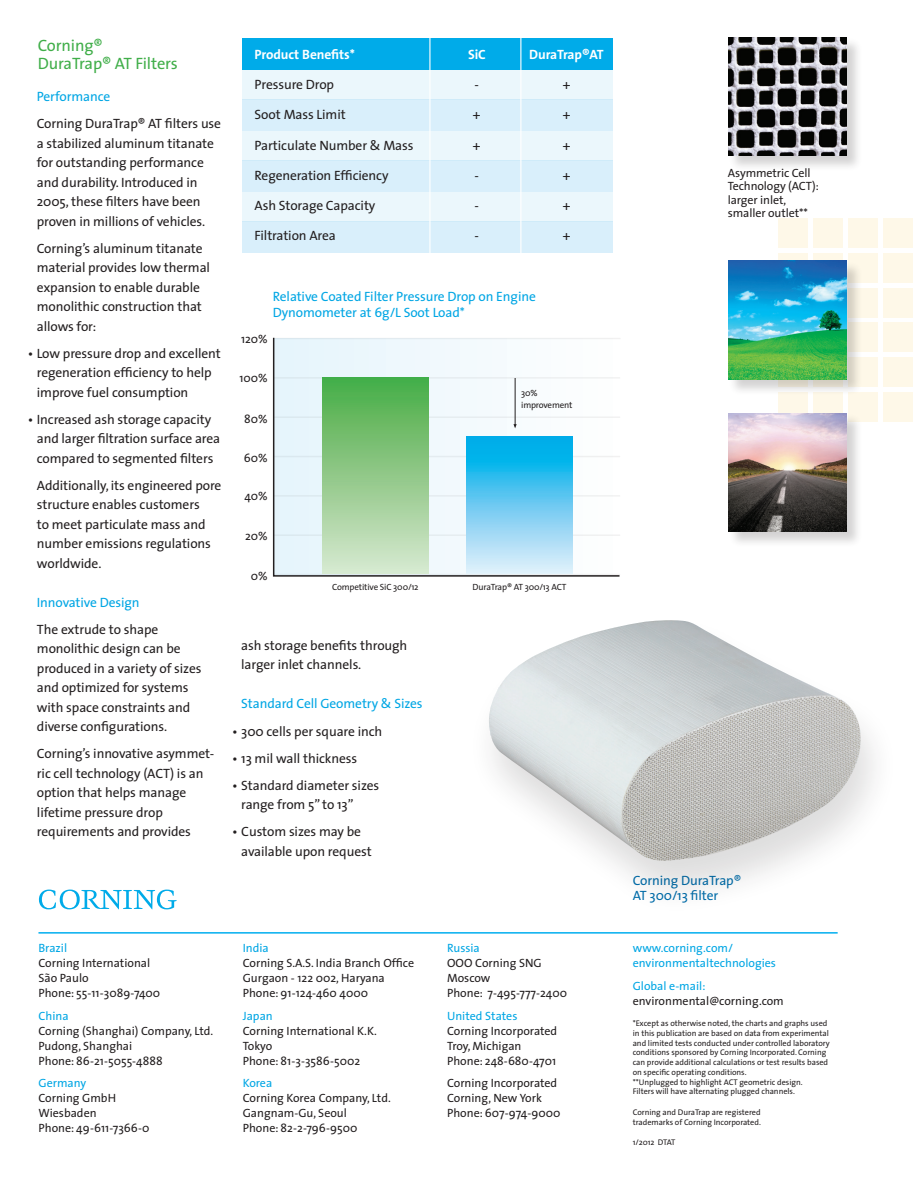
<style>
.page{position:relative;width:918px;height:1188px;background:#fff}
.page>*{position:absolute;margin:0;border:0;box-sizing:border-box;transform-origin:0 0}
.t1{font:16.5px/18px "The Sans";letter-spacing:-.01em;color:#40ae49}
.t2{font:13.5px/19.5px "The Sans";letter-spacing:-.01em;color:#231f20}
.t3{font:13.5px/16.5px "The Sans";letter-spacing:-.01em;color:#00a6e4}
.t4{font:13.5px/15px "The Sans";letter-spacing:-.01em;color:#006daa}
.t5{font:700 13.5px "The Sans";letter-spacing:-.01em;color:#fff}
.t6{font:12px/15px "The Sans";color:#231f20}
.t7{font:12px/15px "The Sans";color:#00a6e4}
.t8{font:9px/12px "The Sans";letter-spacing:-.02em;color:#231f20}
.t9{font:8.25px/9.8px "The Sans";letter-spacing:-.005em;color:#231f20}
.t10{font:8.25px "The Sans";letter-spacing:-.03em;color:#231f20}
</style>
<div class="page">
<div style="left:778px;top:219px;width:29px;height:29px;background:#fef8e8"></div>
<div style="left:848px;top:219px;width:29px;height:29px;background:#fef8e8"></div>
<div style="left:813px;top:219px;width:29px;height:29px;background:#fef8e8"></div>
<div style="left:883px;top:219px;width:29px;height:29px;background:#fef8e8"></div>
<div style="left:848px;top:288px;width:29px;height:29px;background:#fef8e8"></div>
<div style="left:883px;top:288px;width:29px;height:29px;background:#fef8e8"></div>
<div style="left:848px;top:358px;width:29px;height:29px;background:#fef8e8"></div>
<div style="left:883px;top:358px;width:29px;height:29px;background:#fef8e8"></div>
<svg style="left:778px;top:253px;width:29px;height:8px"></svg>
<div style="left:848px;top:253px;width:29px;height:29px;background:#fef8e8"></div>
<svg style="left:813px;top:253px;width:29px;height:8px"></svg>
<div style="left:883px;top:253px;width:29px;height:29px;background:#fef8e8"></div>
<div style="left:848px;top:323px;width:29px;height:29px;background:#fef8e8"></div>
<div style="left:883px;top:323px;width:29px;height:29px;background:#fef8e8"></div>
<div style="left:778px;top:393px;width:29px;height:29px;background:#fef8e8"></div>
<div style="left:848px;top:393px;width:29px;height:29px;background:#fef8e8"></div>
<div style="left:813px;top:393px;width:29px;height:29px;background:#fef8e8"></div>
<div style="left:883px;top:393px;width:29px;height:29px;background:#fef8e8"></div>
<div style="left:728px;top:413px;width:134px;height:134px;background:#231f20;opacity:.2"></div>
<img style="left:728px;top:413px;width:118px;height:118px">
<div style="left:728px;top:38px;width:134px;height:134px;background:#231f20;opacity:.2"></div>
<img style="left:728px;top:38px;width:118px;height:118px">
<div style="left:728px;top:261px;width:134px;height:134px;background:#231f20;opacity:.2"></div>
<img style="left:728px;top:261px;width:118px;height:118px">
<svg style="left:39px;top:890px;width:138px;height:19px"></svg>
<hr style="left:38px;top:932px;width:800px;height:2px;background:#00aeef">
<div style="left:242px;top:66px;width:371px;height:33px;background:#ebf7fc"></div>
<div style="left:242px;top:131px;width:371px;height:30px;background:#ebf7fc"></div>
<div style="left:242px;top:192px;width:371px;height:30px;background:#ebf7fc"></div>
<div style="left:242px;top:99px;width:371px;height:32px;background:#d9effb"></div>
<div style="left:242px;top:160px;width:371px;height:32px;background:#d9effb"></div>
<div style="left:242px;top:221px;width:371px;height:32px;background:#d9effb"></div>
<div style="left:242px;top:38px;width:371px;height:31px;background:#00abe9"></div>
<hr style="left:429px;top:38px;width:1px;height:216px;background:#fff">
<hr style="left:520px;top:38px;width:1px;height:216px;background:#fff">
<svg style="left:272px;top:337px;width:348px;height:240px"></svg>
<hr style="left:515px;top:378px;width:1px;height:48px;background:#231f20">
<div style="left:323px;top:377px;width:105px;height:196px;background:linear-gradient(to bottom,#47ab44,#d8e7ce)"></div>
<svg style="left:466px;top:436px;width:106px;height:137px;background:#66cbf1"></svg>
<div style="left:465px;top:614px;width:431px;height:300px;background:#231f20;opacity:.15"></div>
<img style="left:489px;top:620px;width:373px;height:241px">
<p class="t1" style="left:38px;top:36px;width:142px">Corning®<br>DuraTrap® AT Filters</p>
<p class="t3" style="left:37px;top:88px;width:75px">Performance</p>
<p class="t2" style="left:37px;top:114px;width:186px">Corning DuraTrap® AT filters use a stabilized aluminum titanate for outstanding performance and durability. Introduced in<br>2005, these filters have been proven in millions of vehicles.</p>
<p class="t2" style="left:37px;top:238px;width:175px">Corning’s aluminum titanate material provides low thermal expansion to enable durable monolithic construction that allows for:</p>
<p class="t2" style="left:37px;top:343px;width:185px;text-indent:-9px">• Low pressure drop and excellent regeneration efficiency to help improve fuel consumption</p>
<p class="t2" style="left:37px;top:409px;width:185px;text-indent:-9px">• Increased ash storage capacity and larger filtration surface area compared to segmented filters</p>
<p class="t2" style="left:37px;top:475px;width:186px">Additionally, its engineered pore structure enables customers<br>to meet particulate mass and number emissions regulations worldwide.</p>
<p class="t3" style="left:37px;top:594px;width:104px">Innovative Design</p>
<p class="t2" style="left:37px;top:619px;width:166px">The extrude to shape monolithic design can be produced in a variety of sizes and optimized for systems with space constraints and diverse configurations.</p>
<p class="t2" style="left:37px;top:744px;width:179px">Corning’s innovative asymmet&shy;ric cell technology (ACT) is an option that helps manage lifetime pressure drop requirements and provides</p>
<p class="t5" style="left:255px;top:45px;width:102px">Product Benefits*</p>
<p class="t5" style="left:468px;top:45px;width:19px">SiC</p>
<p class="t5" style="left:529px;top:45px;width:76px">DuraTrap®AT</p>
<p class="t2" style="left:255px;top:74px;width:81px">Pressure Drop</p>
<p class="t2" style="left:474px;top:74px;width:6px">-</p>
<p class="t2" style="left:563px;top:74px;width:9px">+</p>
<p class="t2" style="left:255px;top:105px;width:93px">Soot Mass Limit</p>
<p class="t2" style="left:473px;top:105px;width:9px">+</p>
<p class="t2" style="left:563px;top:105px;width:9px">+</p>
<p class="t2" style="left:255px;top:135px;width:160px">Particulate Number &amp; Mass</p>
<p class="t2" style="left:473px;top:135px;width:9px">+</p>
<p class="t2" style="left:563px;top:135px;width:9px">+</p>
<p class="t2" style="left:255px;top:165px;width:135px">Regeneration Efficiency</p>
<p class="t2" style="left:474px;top:165px;width:6px">-</p>
<p class="t2" style="left:563px;top:165px;width:9px">+</p>
<p class="t2" style="left:255px;top:195px;width:122px">Ash Storage Capacity</p>
<p class="t2" style="left:474px;top:195px;width:6px">-</p>
<p class="t2" style="left:563px;top:195px;width:9px">+</p>
<p class="t2" style="left:255px;top:226px;width:83px">Filtration Area</p>
<p class="t2" style="left:474px;top:226px;width:6px">-</p>
<p class="t2" style="left:563px;top:226px;width:9px">+</p>
<p class="t3" style="left:273px;top:287px;width:265px">Relative Coated Filter Pressure Drop on Engine<br>Dynomometer at 6g/L Soot Load*</p>
<p class="t6" style="left:241px;top:331px;width:28px">120%</p>
<p class="t6" style="left:240px;top:371px;width:30px">100%</p>
<p class="t6" style="left:244px;top:411px;width:25px">80%</p>
<p class="t6" style="left:244px;top:450px;width:25px">60%</p>
<p class="t6" style="left:244px;top:489px;width:25px">40%</p>
<p class="t6" style="left:245px;top:528px;width:24px">20%</p>
<p class="t6" style="left:251px;top:568px;width:18px">0%</p>
<p class="t8" style="left:521px;top:387px;width:53px">30% improvement</p>
<p class="t8" style="left:332px;top:581px;width:88px">Competitive SiC 300/12</p>
<p class="t8" style="left:473px;top:581px;width:95px">DuraTrap® AT 300/13 ACT</p>
<p class="t2" style="left:241px;top:635px;width:168px">ash storage benefits through larger inlet channels.</p>
<p class="t3" style="left:241px;top:695px;width:183px">Standard Cell Geometry &amp; Sizes</p>
<p class="t2" style="left:232px;top:721px;width:152px">• 300 cells per square inch</p>
<p class="t2" style="left:232px;top:748px;width:126px">• 13 mil wall thickness</p>
<p class="t2" style="left:241px;top:775px;width:140px;text-indent:-9px">• Standard diameter sizes range from 5” to 13”</p>
<p class="t2" style="left:241px;top:821px;width:132px;text-indent:-9px">• Custom sizes may be available upon request</p>
<p class="t7" style="left:38px;top:940px;width:30px">Brazil</p>
<p class="t6" style="left:38px;top:955px;width:123px">Corning International<br>São Paulo<br>Phone: 55-11-3089-7400</p>
<p class="t7" style="left:38px;top:1008px;width:32px">China</p>
<p class="t6" style="left:38px;top:1023px;width:176px">Corning (Shanghai) Company, Ltd.<br>Pudong, Shanghai<br>Phone: 86-21-5055-4888</p>
<p class="t7" style="left:38px;top:1076px;width:49px">Germany</p>
<p class="t6" style="left:38px;top:1091px;width:113px">Corning GmbH<br>Wiesbaden<br>Phone: 49-611-7366-0</p>
<p class="t7" style="left:243px;top:940px;width:28px">India</p>
<p class="t6" style="left:243px;top:955px;width:173px">Corning S.A.S. India Branch Office<br>Gurgaon - 122 002, Haryana<br>Phone: 91-124-460 4000</p>
<p class="t7" style="left:243px;top:1008px;width:32px">Japan</p>
<p class="t6" style="left:243px;top:1023px;width:135px">Corning International K.K.<br>Tokyo<br>Phone: 81-3-3586-5002</p>
<p class="t7" style="left:243px;top:1076px;width:31px">Korea</p>
<p class="t6" style="left:243px;top:1091px;width:149px">Corning Korea Company, Ltd.<br>Gangnam-Gu, Seoul<br>Phone: 82-2-796-9500</p>
<p class="t7" style="left:447px;top:940px;width:34px">Russia</p>
<p class="t6" style="left:447px;top:955px;width:121px">OOO Corning SNG<br>Moscow<br>Phone: 7-495-777-2400</p>
<p class="t7" style="left:447px;top:1008px;width:72px">United States</p>
<p class="t6" style="left:447px;top:1023px;width:112px">Corning Incorporated<br>Troy, Michigan<br>Phone: 248-680-4701</p>
<p class="t6" style="left:447px;top:1076px;width:115px">Corning Incorporated<br>Corning, New York<br>Phone: 607-974-9000</p>
<p class="t6" style="left:728px;top:166px;width:93px;line-height:13.5px">Asymmetric Cell<br>Technology (ACT): larger inlet, smaller outlet**</p>
<p class="t4" style="left:633px;top:873px;width:110px">Corning DuraTrap®<br>AT 300/13 filter</p>
<p class="t7" style="left:633px;top:940px;width:145px">www.corning.com/ environmentaltechnologies</p>
<p class="t7" style="left:633px;top:978px;width:74px">Global e-mail:</p>
<p class="t6" style="left:633px;top:993px;width:153px">environmental@corning.com</p>
<p class="t9" style="left:633px;top:1018px;width:199px">*Except as otherwise noted, the charts and graphs used in this publication are based on data from experimental and limited tests conducted under controlled laboratory conditions sponsored by Corning Incorporated. Corning can provide additional calculations or test results based on specific operating conditions.<br>**Unplugged to highlight ACT geometric design.<br>Filters will have alternating plugged channels.</p>
<p class="t9" style="left:633px;top:1107px;width:130px">Corning and DuraTrap are registered trademarks of Corning Incorporated.</p>
<p class="t10" style="left:633px;top:1135px;width:44px">1/2012 DTAT</p>
</div>
